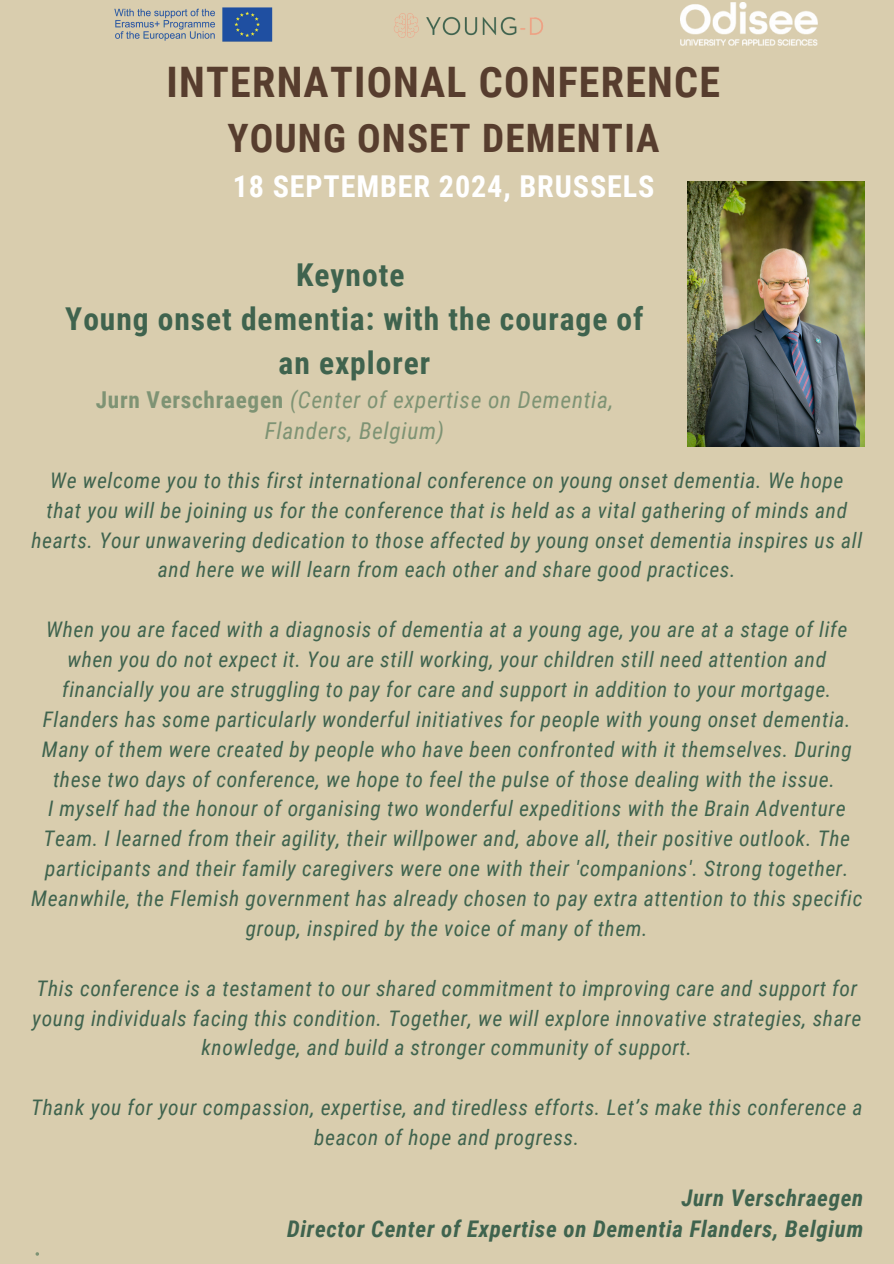
<style>
.page{position:relative;width:894px;height:1264px;background:#fff}
.page>*{position:absolute;margin:0;border:0;box-sizing:border-box;transform-origin:0 0}
.t1{font:700 42px "Roboto Condensed";letter-spacing:.03em;color:#573d2e}
.t2{font:700 39.15px "Roboto Condensed";letter-spacing:.03em;color:#573d2e}
.t3{font:700 31.5px/43.8px "Roboto Condensed";letter-spacing:.03em;color:#3f634e;text-align:center}
.t4{font:700 30.15px "Roboto Condensed";letter-spacing:.03em;color:#fff}
.t5{font:italic 23.25px/31.5px "Roboto Condensed";letter-spacing:.03em;color:#7e9374;text-align:center}
.t6{font:italic 700 22.95px/31.7px "Roboto Condensed";letter-spacing:.03em;color:#3f634e;text-align:right}
.t7{font:italic 21.45px/29.8px "Roboto Condensed";letter-spacing:.03em;color:#3f634e;text-align:center}
.s1{font-weight:700;font-style:normal}
</style>
<div class="page">
<div style="left:0;top:0;width:893px;height:1263px;background:#d9cdae"></div>
<img style="left:680px;top:2px;width:137px;height:43px">
<img style="left:114px;top:7px;width:159px;height:35px">
<img style="left:394px;top:13px;width:149px;height:25px">
<img style="left:687px;top:182px;width:176px;height:264px">
<p class="t1" style="left:166px;top:58px;width:554px">INTERNATIONAL CONFERENCE</p>
<p class="t2" style="left:227px;top:116px;width:433px">YOUNG ONSET DEMENTIA</p>
<p class="t4" style="left:233px;top:169px;width:423px">18 SEPTEMBER 2024, BRUSSELS</p>
<p class="t3" style="left:296px;top:253px;width:110px">Keynote</p>
<p class="t3" style="left:65px;top:297px;width:579px">Young onset dementia: with the courage of an explorer</p>
<p class="t5" style="left:96px;top:384px;width:519px"><span class="s1">Jurn Verschraegen</span> (Center of expertise on Dementia,<br>Flanders, Belgium)</p>
<p class="t7" style="left:31px;top:465px;width:832px">We welcome you to this first international conference on young onset dementia. We hope that you will be joining us for the conference that is held as a vital gathering of minds and hearts. Your unwavering dedication to those affected by young onset dementia inspires us all and here we will learn from each other and share good practices.</p>
<p class="t7" style="left:42px;top:615px;width:811px">When you are faced with a diagnosis of dementia at a young age, you are at a stage of life when you do not expect it. You are still working, your children still need attention and financially you are struggling to pay for care and support in addition to your mortgage.<br>Flanders has some particularly wonderful initiatives for people with young onset dementia.<br>Many of them were created by people who have been confronted with it themselves. During these two days of conference, we hope to feel the pulse of those dealing with the issue.</p>
<p class="t7" style="left:31px;top:794px;width:832px">I myself had the honour of organising two wonderful expeditions with the Brain Adventure Team. I learned from their agility, their willpower and, above all, their positive outlook. The participants and their family caregivers were one with their 'companions'. Strong together.<br>Meanwhile, the Flemish government has already chosen to pay extra attention to this specific group, inspired by the voice of many of them.</p>
<p class="t7" style="left:32px;top:973px;width:830px">This conference is a testament to our shared commitment to improving care and support for young individuals facing this condition. Together, we will explore innovative strategies, share knowledge, and build a stronger community of support.</p>
<p class="t7" style="left:31px;top:1092px;width:832px">Thank you for your compassion, expertise, and tiredless efforts. Let’s make this conference a beacon of hope and progress.</p>
<h2 class="t6" style="left:287px;top:1181px;width:577px">Jurn Verschraegen<br>Director Center of Expertise on Dementia Flanders, Belgium</h2>
</div>
